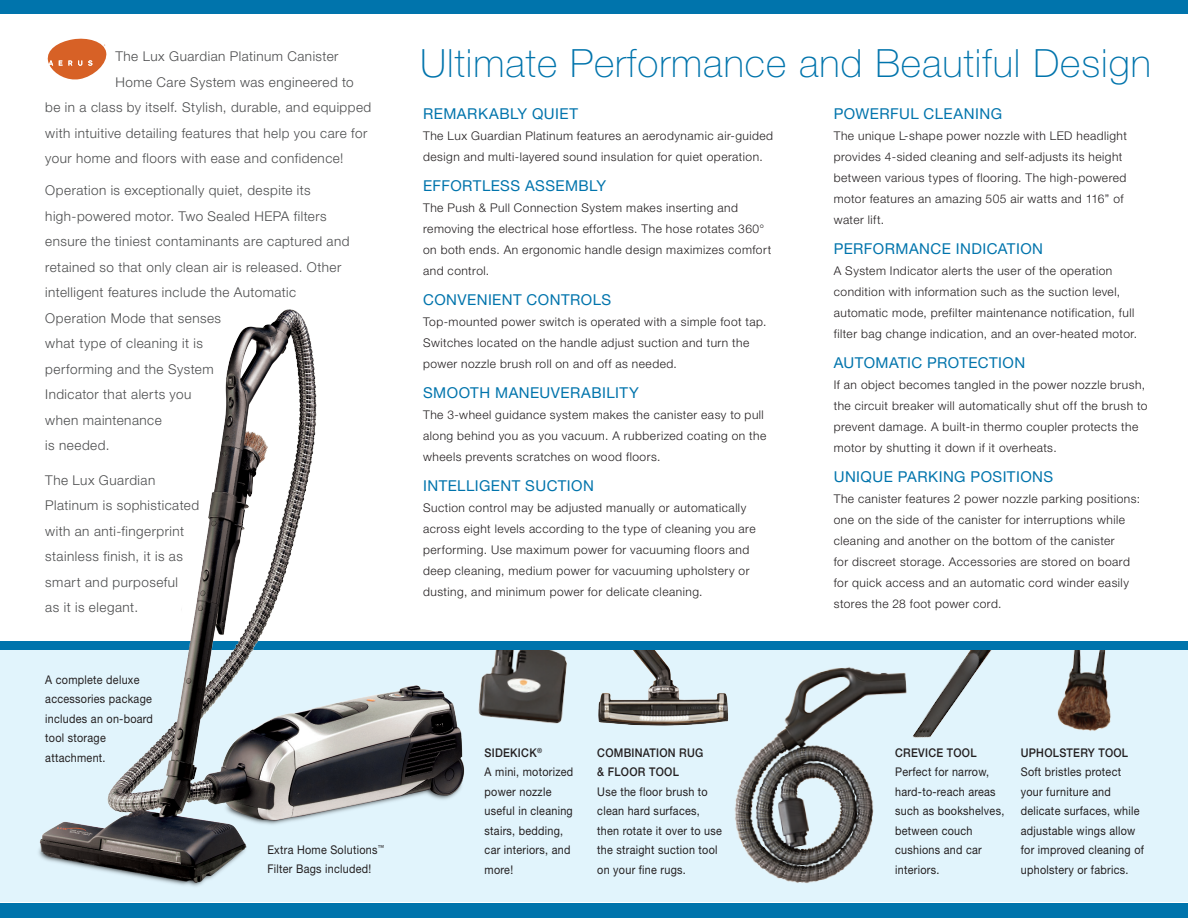
<style>
.page{position:relative;width:1188px;height:918px;background:#fff}
.page>*{position:absolute;margin:0;border:0;box-sizing:border-box;transform-origin:0 0}
.t1{font:100 39px "Helvetica Neue LT Std";letter-spacing:.025em;color:#0074ac}
.BODY_COPY{font:15px "Helvetica Neue LT Std";letter-spacing:.03em;color:#0074ac}
.BODY_COPY-2{font:300 13.5px/25.5px "Helvetica Neue LT Std";letter-spacing:.035em;color:#4b4c4d}
.BODY_COPY-3{font:300 12px/21px "Helvetica Neue LT Std";letter-spacing:.04em;color:#231f20}
.Accessory_Descriptio{font:12px/19.5px "Helvetica Neue LT Std";letter-spacing:.025em;color:#231f20;scale:.9 1}
.s1{font-weight:500}
</style>
<div class="page">
<div style="left:0;top:650px;width:1188px;height:252px;background:#e1f4fc"></div>
<div style="left:0;top:903px;width:1188px;height:15px;background:#0074ac"></div>
<div style="left:0;top:0;width:1188px;height:14px;background:#0074ac"></div>
<svg style="left:47px;top:38px;width:60px;height:42px"></svg>
<img style="left:922px;top:650px;width:70px;height:88px">
<img style="left:1057px;top:650px;width:54px;height:81px">
<img style="left:598px;top:650px;width:124px;height:76px">
<img style="left:478px;top:650px;width:89px;height:74px">
<img style="left:722px;top:667px;width:200px;height:216px">
<div style="left:0;top:641px;width:1188px;height:9px;background:#0074ac"></div>
<img style="left:38px;top:309px;width:427px;height:577px">
<p class="BODY_COPY-2" style="left:116px;top:43px;width:225px">The Lux Guardian Platinum Canister</p>
<p class="BODY_COPY-2" style="left:116px;top:69px;width:240px">Home Care System was engineered to</p>
<p class="BODY_COPY-2" style="left:45px;top:94px;width:328px">be in a class by itself. Stylish, durable, and equipped</p>
<p class="BODY_COPY-2" style="left:45px;top:120px;width:323px">with intuitive detailing features that help you care for</p>
<p class="BODY_COPY-2" style="left:45px;top:145px;width:300px">your home and floors with ease and confidence!</p>
<p class="BODY_COPY-2" style="left:45px;top:178px;width:306px">Operation is exceptionally quiet, despite its high-powered motor. Two Sealed HEPA filters ensure the tiniest contaminants are captured and retained so that only clean air is released. Other intelligent features include the Automatic Operation Mode that senses<br>what type of cleaning it is<br>performing and the System<br>Indicator that alerts you<br>when maintenance<br>is needed.</p>
<p class="BODY_COPY-2" style="left:45px;top:467px;width:155px">The Lux Guardian<br>Platinum is sophisticated with an anti-fingerprint stainless finish, it is as smart and purposeful<br>as it is elegant.</p>
<p class="Accessory_Descriptio" style="left:45px;top:670px;width:121px">A complete deluxe accessories package includes an on-board tool storage attachment.</p>
<p class="Accessory_Descriptio" style="left:267px;top:840px;width:131px">Extra Home Solutions<sup>™<br></sup>Filter Bags included!</p>
<p class="t1" style="left:420px;top:41px;width:732px">Ultimate Performance and Beautiful Design</p>
<p class="BODY_COPY" style="left:423px;top:105px;width:156px">REMARKABLY QUIET</p>
<p class="BODY_COPY-3" style="left:423px;top:125px;width:352px">The Lux Guardian Platinum features an aerodynamic air-guided design and multi-layered sound insulation for quiet operation.</p>
<p class="BODY_COPY" style="left:423px;top:177px;width:185px">EFFORTLESS ASSEMBLY</p>
<p class="BODY_COPY-3" style="left:423px;top:197px;width:350px">The Push &amp; Pull Connection System makes inserting and removing the electrical hose effortless. The hose rotates 360° on both ends. An ergonomic handle design maximizes comfort and control.</p>
<p class="BODY_COPY" style="left:423px;top:291px;width:190px">CONVENIENT CONTROLS</p>
<p class="BODY_COPY-3" style="left:423px;top:311px;width:345px">Top-mounted power switch is operated with a simple foot tap.<br>Switches located on the handle adjust suction and turn the power nozzle brush roll on and off as needed.</p>
<p class="BODY_COPY" style="left:423px;top:384px;width:217px">SMOOTH MANEUVERABILITY</p>
<p class="BODY_COPY-3" style="left:423px;top:404px;width:345px">The 3-wheel guidance system makes the canister easy to pull along behind you as you vacuum. A rubberized coating on the wheels prevents scratches on wood floors.</p>
<p class="BODY_COPY" style="left:423px;top:477px;width:172px">INTELLIGENT SUCTION</p>
<p class="BODY_COPY-3" style="left:423px;top:497px;width:334px">Suction control may be adjusted manually or automatically across eight levels according to the type of cleaning you are performing. Use maximum power for vacuuming floors and deep cleaning, medium power for vacuuming upholstery or dusting, and minimum power for delicate cleaning.</p>
<p class="BODY_COPY" style="left:834px;top:105px;width:170px">POWERFUL CLEANING</p>
<p class="BODY_COPY-3" style="left:834px;top:125px;width:295px">The unique L-shape power nozzle with LED headlight provides 4-sided cleaning and self-adjusts its height between various types of flooring. The high-powered motor features an amazing 505 air watts and 116” of water lift.</p>
<p class="BODY_COPY" style="left:834px;top:240px;width:211px">PERFORMANCE INDICATION</p>
<p class="BODY_COPY-3" style="left:834px;top:260px;width:305px">A System Indicator alerts the user of the operation condition with information such as the suction level, automatic mode, prefilter maintenance notification, full filter bag change indication, and an over-heated motor.</p>
<p class="BODY_COPY" style="left:834px;top:354px;width:193px">AUTOMATIC PROTECTION</p>
<p class="BODY_COPY-3" style="left:834px;top:374px;width:315px">If an object becomes tangled in the power nozzle brush, the circuit breaker will automatically shut off the brush to prevent damage. A built-in thermo coupler protects the motor by shutting it down if it overheats.</p>
<p class="BODY_COPY" style="left:834px;top:468px;width:221px">UNIQUE PARKING POSITIONS</p>
<p class="BODY_COPY-3" style="left:834px;top:488px;width:308px">The canister features 2 power nozzle parking positions: one on the side of the canister for interruptions while cleaning and another on the bottom of the canister<br>for discreet storage. Accessories are stored on board for quick access and an automatic cord winder easily stores the 28 foot power cord.</p>
<p class="Accessory_Descriptio" style="left:485px;top:743px;width:100px"><span class="s1">SIDEKICK</span><sup>®<br></sup>A mini, motorized power nozzle useful in cleaning stairs, bedding, car interiors, and more!</p>
<p class="Accessory_Descriptio" style="left:895px;top:743px;width:123px"><span class="s1">CREVICE TOOL<br></span>Perfect for narrow, hard-to-reach areas such as bookshelves, between couch cushions and car interiors.</p>
<p class="Accessory_Descriptio" style="left:1021px;top:743px;width:138px"><span class="s1">UPHOLSTERY TOOL<br></span>Soft bristles protect your furniture and delicate surfaces, while adjustable wings allow for improved cleaning of upholstery or fabrics.</p>
<p class="Accessory_Descriptio" style="left:597px;top:743px;width:140px"><span class="s1">COMBINATION RUG<br>&amp; FLOOR TOOL<br></span>Use the floor brush to clean hard surfaces, then rotate it over to use the straight suction tool on your fine rugs.</p>
</div>
